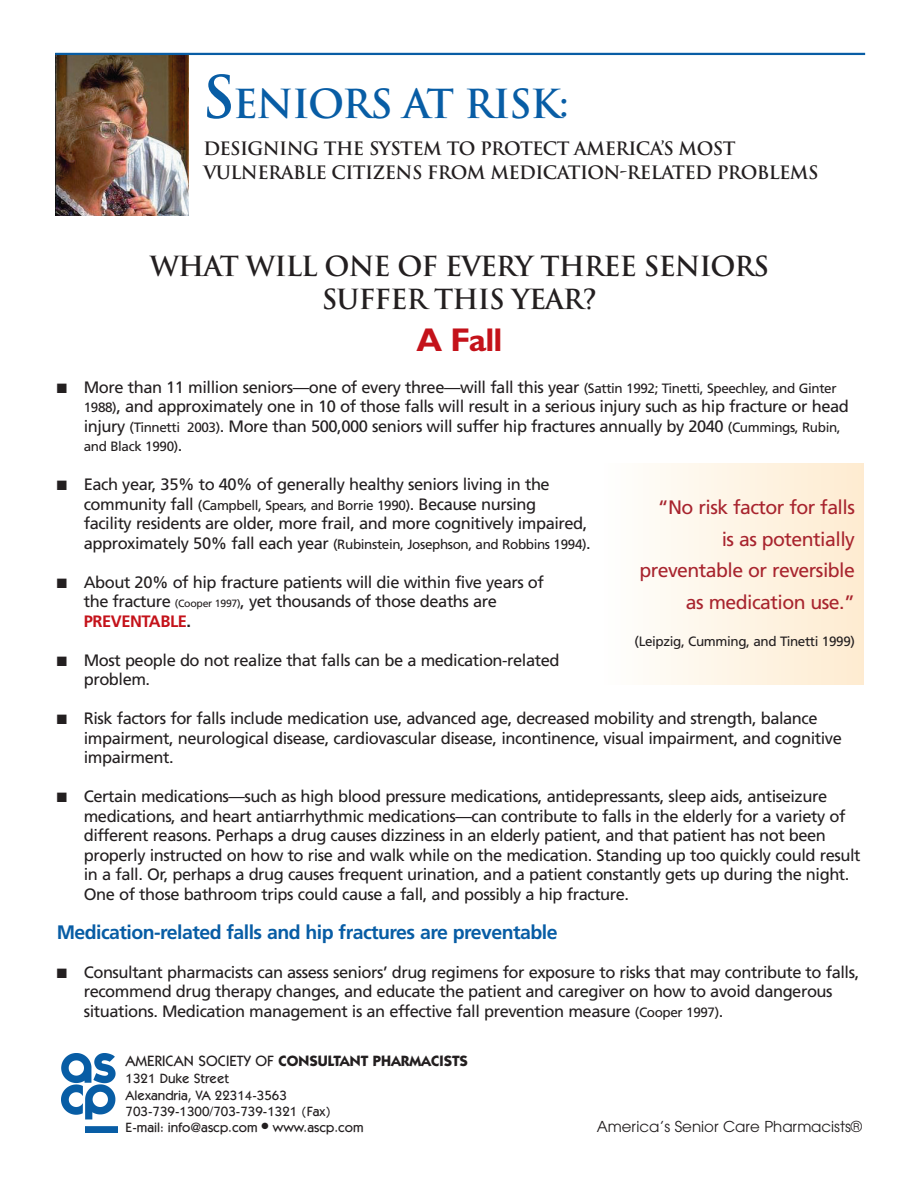
<style>
.page{position:relative;width:918px;height:1188px;background:#fff}
.page>*{position:absolute;margin:0;border:0;box-sizing:border-box;transform-origin:0 0}
.t1{font:700 39px "Trajan";letter-spacing:-.035em;color:#085da5}
.t2{font:700 33px "Gill Sans";color:#c4121a}
.t3{font:700 27px/33px "Trajan";letter-spacing:-.035em;color:#231f20;text-align:center}
.t4{font:19.5px/31.5px "Frutiger";letter-spacing:-.03em;color:#a8242e;text-align:right}
.t5{font:700 19.5px "Frutiger";letter-spacing:-.03em;color:#085da5}
.t6{font:700 18px/24px "Trajan";letter-spacing:-.035em;color:#231f20}
.t7{font:16.5px/19.5px "Frutiger";letter-spacing:-.03em;color:#231f20}
.t8{font:700 15px "Itc Kabel";color:#231f20}
.t9{font:15px "Avant Garde";color:#231f20}
.t10{font:13.5px "Frutiger";letter-spacing:-.03em;color:#231f20}
.t11{font:500 13.5px/16.2px "Itc Kabel";color:#231f20}
.s1{font-size:57px}
.s2{font-size:13.5px}
.s3{font-size:16.5px}
.s4{font-size:10.5px}
.s5{font-weight:700;color:#c4121a}
.s6{font-weight:700}
.s7{font-weight:500}
</style>
<div class="page">
<div style="left:601px;top:464px;width:263px;height:221px;background:linear-gradient(to right,#fefffe,#feebd0)"></div>
<img style="left:62px;top:1053px;width:56px;height:79px">
<img style="left:55px;top:55px;width:133px;height:160px">
<hr style="left:55px;top:53px;width:810px;height:2px;background:#085da5">
<h1 class="t1" style="left:202px;top:82px;width:368px"><span class="s1">S</span>ENIORS AT RISK:</h1>
<p class="t6" style="left:203px;top:136px;width:617px">DESIGNING THE SYSTEM TO PROTECT AMERICA’S MOST<br>VULNERABLE CITIZENS FROM MEDICATION-RELATED PROBLEMS</p>
<h3 class="t3" style="left:150px;top:250px;width:621px">WHAT WILL ONE OF EVERY THREE SENIORS<br>SUFFER THIS YEAR?</h3>
<h2 class="t2" style="left:416px;top:329px;width:87px">A Fall</h2>
<p class="t7" style="left:84px;top:379px;width:767px;text-indent:-27px">■ More than 11 million seniors—one of every three—will fall this year <span class="s2">(Sattin 1992; Tinetti, Speechley, and Ginter<br>1988)</span>, and approximately one in 10 of those falls will result in a serious injury such as hip fracture or head injury <span class="s2">(Tinnetti 2003)</span>. More than 500,000 seniors will suffer hip fractures annually by 2040 <span class="s2">(Cummings, Rubin,</span></p>
<p class="t10" style="left:84px;top:441px;width:100px">and Black 1990)<span class="s3">.</span></p>
<p class="t7" style="left:57px;top:476px;width:495px">■ Each year, 35% to 40% of generally healthy seniors living in the</p>
<p class="t10" style="left:84px;top:500px;width:454px"><span class="s3">community fall</span> (Campbell, Spears, and Borrie 1990)<span class="s3">. Because nursing</span></p>
<p class="t7" style="left:84px;top:515px;width:505px">facility residents are older, more frail, and more cognitively impaired,</p>
<p class="t10" style="left:84px;top:539px;width:509px"><span class="s3">approximately 50% fall each year</span> (Rubinstein, Josephson, and Robbins 1994)<span class="s3">.</span></p>
<p class="t7" style="left:84px;top:574px;width:462px;text-indent:-27px">■ About 20% of hip fracture patients will die within five years of the fracture <span class="s4">(Cooper 1997)</span>, yet thousands of those deaths are<br><span class="s5">PREVENTABLE</span><span class="s6">.</span></p>
<p class="t7" style="left:84px;top:652px;width:477px;text-indent:-27px">■ Most people do not realize that falls can be a medication-related problem.</p>
<p class="t7" style="left:84px;top:710px;width:760px;text-indent:-27px">■ Risk factors for falls include medication use, advanced age, decreased mobility and strength, balance impairment, neurological disease, cardiovascular disease, incontinence, visual impairment, and cognitive impairment.</p>
<p class="t7" style="left:84px;top:788px;width:778px;text-indent:-27px">■ Certain medications—such as high blood pressure medications, antidepressants, sleep aids, antiseizure medications, and heart antiarrhythmic medications—can contribute to falls in the elderly for a variety of different reasons. Perhaps a drug causes dizziness in an elderly patient, and that patient has not been properly instructed on how to rise and walk while on the medication. Standing up too quickly could result in a fall. Or, perhaps a drug causes frequent urination, and a patient constantly gets up during the night.<br>One of those bathroom trips could cause a fall, and possibly a hip fracture.</p>
<p class="t5" style="left:57px;top:924px;width:502px">Medication-related falls and hip fractures are preventable</p>
<p class="t7" style="left:84px;top:964px;width:777px;text-indent:-27px">■ Consultant pharmacists can assess seniors’ drug regimens for exposure to risks that may contribute to falls, recommend drug therapy changes, and educate the patient and caregiver on how to avoid dangerous situations. Medication management is an effective fall prevention measure <span class="s2">(Cooper 1997)</span>.</p>
<p class="t4" style="left:639px;top:493px;width:217px">“No risk factor for falls<br>is as potentially preventable or reversible as medication use.”</p>
<p class="t10" style="left:635px;top:636px;width:222px">(Leipzig, Cumming, and Tinetti 1999)</p>
<p class="t8" style="left:126px;top:1056px;width:344px"><span class="s7">AMERICAN SOCIETY OF</span> CONSULTANT PHARMACISTS</p>
<p class="t11" style="left:126px;top:1072px;width:240px">1321 Duke Street<br>Alexandria, VA 22314-3563<br>703-739-1300/703-739-1321 (Fax)<br>E-mail: info@ascp.com ● www.ascp.com</p>
<p class="t9" style="left:597px;top:1121px;width:267px">America’s Senior Care Pharmacists®</p>
</div>
